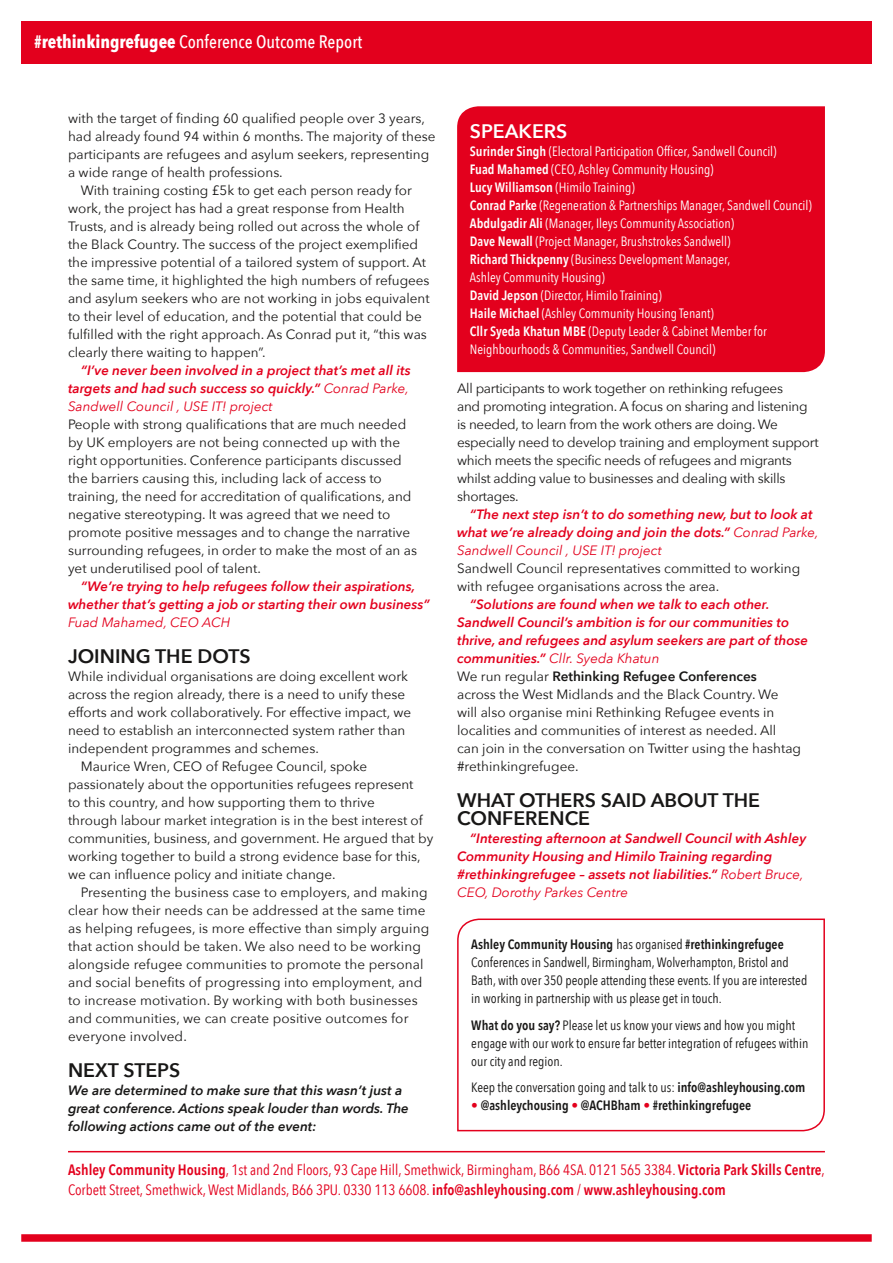
<style>
.page{position:relative;width:893px;height:1263px;background:#fff}
.page>*{position:absolute;margin:0;border:0;box-sizing:border-box;transform-origin:0 0}
.t1{font:600 19.5px/18px "Avenir Next";color:#181716}
.t2{font:600 19.5px "Avenir Next";color:#fff}
.t3{font:500 18px "Avenir Next Condensed";color:#fff}
.t4{font:15px/19.5px "Avenir Next Condensed";color:#e3001d}
.t5{font:13.5px/18px "Avenir Next";color:#181716}
.t6{font:13.5px/18px "Avenir Next Condensed";color:#fff}
.t7{font:italic 600 13.5px/18px "Avenir Next";color:#e3001d}
.t8{font:13.5px/18px "Avenir Next Condensed";color:#181716}
.t9{font:13.5px/18px "Avenir Next";letter-spacing:-.02em;color:#181716}
.t10{font:italic 600 13.5px/18px "Avenir Next";color:#181716}
.t11{font:600 13.5px "Avenir Next Condensed";color:#181716}
.t12{font:italic 13.5px "Avenir Next";color:#e3001d}
.s1{font-weight:700}
.s2{font-weight:400}
.s3{font-weight:600}
.s4{font-weight:600;font-style:italic;color:#e3001d}
.s5{font-style:italic;color:#e3001d}
.s6{color:#e3001d}
</style>
<div class="page">
<hr style="left:68px;top:1151px;width:757px;height:1px;background:#e3001d">
<div style="left:21px;top:1234px;width:851px;height:8px;background:#e3001d"></div>
<div style="left:21px;top:21px;width:851px;height:43px;background:#e3001d"></div>
<svg style="left:457px;top:918px;width:368px;height:214px"></svg>
<div style="left:457px;top:106px;width:368px;height:266px;background:#e3001d"></div>
<h2 class="t3" style="left:34px;top:31px;width:330px"><span class="s1">#rethinkingrefugee</span> Conference Outcome Report</h2>
<p class="t5" style="left:68px;top:109px;width:358px">with the target of finding 60 qualified people over 3 years,</p>
<p class="t5" style="left:68px;top:127px;width:369px">had already found 94 within 6 months. The majority of these</p>
<p class="t5" style="left:68px;top:145px;width:363px">participants are refugees and asylum seekers, representing</p>
<p class="t5" style="left:68px;top:163px;width:216px">a wide range of health professions.</p>
<p class="t5" style="left:81px;top:181px;width:333px">With training costing £5k to get each person ready for</p>
<p class="t5" style="left:68px;top:199px;width:338px">work, the project has had a great response from Health</p>
<p class="t5" style="left:68px;top:217px;width:353px">Trusts, and is already being rolled out across the whole of</p>
<p class="t5" style="left:68px;top:235px;width:352px">the Black Country. The success of the project exemplified</p>
<p class="t5" style="left:68px;top:253px;width:360px">the impressive potential of a tailored system of support. At</p>
<p class="t5" style="left:68px;top:271px;width:363px">the same time, it highlighted the high numbers of refugees</p>
<p class="t5" style="left:68px;top:289px;width:363px">and asylum seekers who are not working in jobs equivalent</p>
<p class="t5" style="left:68px;top:307px;width:355px">to their level of education, and the potential that could be</p>
<p class="t5" style="left:68px;top:325px;width:360px">fulfilled with the right approach. As Conrad put it, “this was</p>
<p class="t5" style="left:68px;top:343px;width:199px">clearly there waiting to happen”.</p>
<p class="t7" style="left:68px;top:361px;width:344px;text-indent:13px">“I’ve never been involved in a project that’s met all its targets and had such success so quickly.” <span class="s2">Conrad Parke,<br>Sandwell Council , USE IT! project</span></p>
<p class="t5" style="left:68px;top:415px;width:351px">People with strong qualifications that are much needed by UK employers are not being connected up with the right opportunities. Conference participants discussed the barriers causing this, including lack of access to training, the need for accreditation of qualifications, and negative stereotyping. It was agreed that we need to promote positive messages and to change the narrative surrounding refugees, in order to make the most of an as yet underutilised pool of talent.</p>
<p class="t7" style="left:68px;top:577px;width:363px;text-align:center">“We’re trying to help refugees follow their aspirations, whether that’s getting a job or starting their own business”</p>
<p class="t12" style="left:68px;top:611px;width:164px">Fuad Mahamed, CEO ACH</p>
<h1 class="t1" style="left:68px;top:647px;width:182px">JOI NI NG TH E DOTS</h1>
<p class="t5" style="left:68px;top:667px;width:342px">While individual organisations are doing excellent work</p>
<p class="t5" style="left:68px;top:685px;width:339px">across the region already, there is a need to unify these</p>
<p class="t5" style="left:68px;top:703px;width:345px">efforts and work collaboratively. For effective impact, we</p>
<p class="t5" style="left:68px;top:721px;width:339px">need to establish an interconnected system rather than</p>
<p class="t5" style="left:68px;top:739px;width:252px">independent programmes and schemes.</p>
<p class="t5" style="left:81px;top:757px;width:288px">Maurice Wren, CEO of Refugee Council, spoke</p>
<p class="t5" style="left:68px;top:775px;width:347px">passionately about the opportunities refugees represent</p>
<p class="t5" style="left:68px;top:793px;width:308px">to this country, and how supporting them to thrive</p>
<p class="t5" style="left:68px;top:811px;width:356px">through labour market integration is in the best interest of</p>
<p class="t5" style="left:68px;top:829px;width:367px">communities, business, and government. He argued that by</p>
<p class="t5" style="left:68px;top:847px;width:354px">working together to build a strong evidence base for this,</p>
<p class="t5" style="left:68px;top:865px;width:269px">we can influence policy and initiate change.</p>
<p class="t5" style="left:81px;top:883px;width:348px">Presenting the business case to employers, and making</p>
<p class="t5" style="left:68px;top:901px;width:359px">clear how their needs can be addressed at the same time</p>
<p class="t5" style="left:68px;top:919px;width:363px">as helping refugees, is more effective than simply arguing</p>
<p class="t5" style="left:68px;top:937px;width:354px">that action should be taken. We also need to be working</p>
<p class="t5" style="left:68px;top:955px;width:357px">alongside refugee communities to promote the personal</p>
<p class="t5" style="left:68px;top:973px;width:356px">and social benefits of progressing into employment, and</p>
<p class="t5" style="left:68px;top:991px;width:351px">to increase motivation. By working with both businesses</p>
<p class="t5" style="left:68px;top:1009px;width:342px">and communities, we can create positive outcomes for</p>
<p class="t5" style="left:68px;top:1027px;width:120px">everyone involved.</p>
<h1 class="t1" style="left:68px;top:1061px;width:111px">N EXT STEPS</h1>
<p class="t10" style="left:68px;top:1081px;width:342px">We are determined to make sure that this wasn’t just a great conference. Actions speak louder than words. The following actions came out of the event:</p>
<h1 class="t2" style="left:470px;top:114px;width:97px">SPEAKERS</h1>
<p class="t6" style="left:470px;top:142px;width:344px"><span class="s3">Surinder Singh</span> (Electoral Participation Officer, Sandwell Council)<br><span class="s3">Fuad Mahamed</span> (CEO, Ashley Community Housing)<br><span class="s3">Lucy Williamson</span> (Himilo Training)<br><span class="s3">Conrad Parke</span> (Regeneration &amp; Partnerships Manager, Sandwell Council)<br><span class="s3">Abdulgadir Ali</span> (Manager, Ileys Community Association)<br><span class="s3">Dave Newall</span> (Project Manager, Brushstrokes Sandwell)<br><span class="s3">Richard Thickpenny</span> (Business Development Manager,<br>Ashley Community Housing)<br><span class="s3">David Jepson</span> (Director, Himilo Training)<br><span class="s3">Haile Michael</span> (Ashley Community Housing Tenant)<br><span class="s3">Cllr Syeda Khatun MBE</span> (Deputy Leader &amp; Cabinet Member for Neighbourhoods &amp; Communities, Sandwell Council)</p>
<p class="t9" style="left:457px;top:379px;width:363px">All participants to work together on rethinking refugees<br>and promoting integration. A focus on sharing and listening is needed, to learn from the work others are doing. We especially need to develop training and employment support which meets the specific needs of refugees and migrants whilst adding value to businesses and dealing with skills shortages.</p>
<p class="t7" style="left:457px;top:505px;width:363px;text-indent:13px">“The next step isn’t to do something new, but to look at what we’re already doing and join the dots.” <span class="s2">Conrad Parke,<br>Sandwell Council , USE IT! project</span></p>
<p class="t5" style="left:457px;top:559px;width:345px">Sandwell Council representatives committed to working with refugee organisations across the area.</p>
<p class="t5" style="left:457px;top:595px;width:353px;text-indent:13px"><span class="s4">“Solutions are found when we talk to each other.<br>Sandwell Council’s ambition is for our communities to thrive, and refugees and asylum seekers are part of those communities.”</span> <span class="s5">Cllr. Syeda Khatun<br></span>We run regular <span class="s3">RETHINKING REFUGEE CONFERENCES<br></span>across the West Midlands and the Black Country. We<br>will also organise mini Rethinking Refugee events in localities and communities of interest as needed. All<br>can join in the conversation on Twitter using the hashtag #rethinkingrefugee.</p>
<h1 class="t1" style="left:457px;top:791px;width:304px">WHAT OTH ERS SAI D ABOUT TH E<br>CONFERENCE</h1>
<p class="t7" style="left:457px;top:829px;width:351px;text-indent:13px">“Interesting afternoon at Sandwell Council with Ashley Community Housing and Himilo Training regarding #rethinkingrefugee – assets not liabilities.” <span class="s2">Robert Bruce, CEO, Dorothy Parkes Centre</span></p>
<p class="t8" style="left:471px;top:935px;width:337px"><span class="s3">Ashley Community Housing</span> has organised <span class="s3">#rethinkingrefugee </span>Conferences in Sandwell, Birmingham, Wolverhampton, Bristol and Bath, with over 350 people attending these events. If you are interested in working in partnership with us please get in touch.</p>
<p class="t8" style="left:471px;top:1015px;width:339px"><span class="s3">What do you say?</span> Please let us know your views and how you might engage with our work to ensure far better integration of refugees within our city and region.</p>
<p class="t8" style="left:471px;top:1078px;width:335px">Keep the conversation going and talk to us: <span class="s3">info@ashleyhousing.com</span></p>
<p class="t11" style="left:471px;top:1094px;width:281px"><span class="s6">•</span> @ashleychousing <span class="s6">•</span> @ACHBham <span class="s6">•</span> #rethinkingrefugee</p>
<p class="t4" style="left:68px;top:1159px;width:758px"><span class="s3">Ashley Community Housing</span>, 1st and 2nd Floors, 93 Cape Hill, Smethwick, Birmingham, B66 4SA. 0121 565 3384. <span class="s3">Victoria Park Skills Centre</span>,<br>Corbett Street, Smethwick, West Midlands, B66 3PU. 0330 113 6608. <span class="s3">info@ashleyhousing.com</span> / <span class="s3">www.ashleyhousing.com</span></p>
</div>
